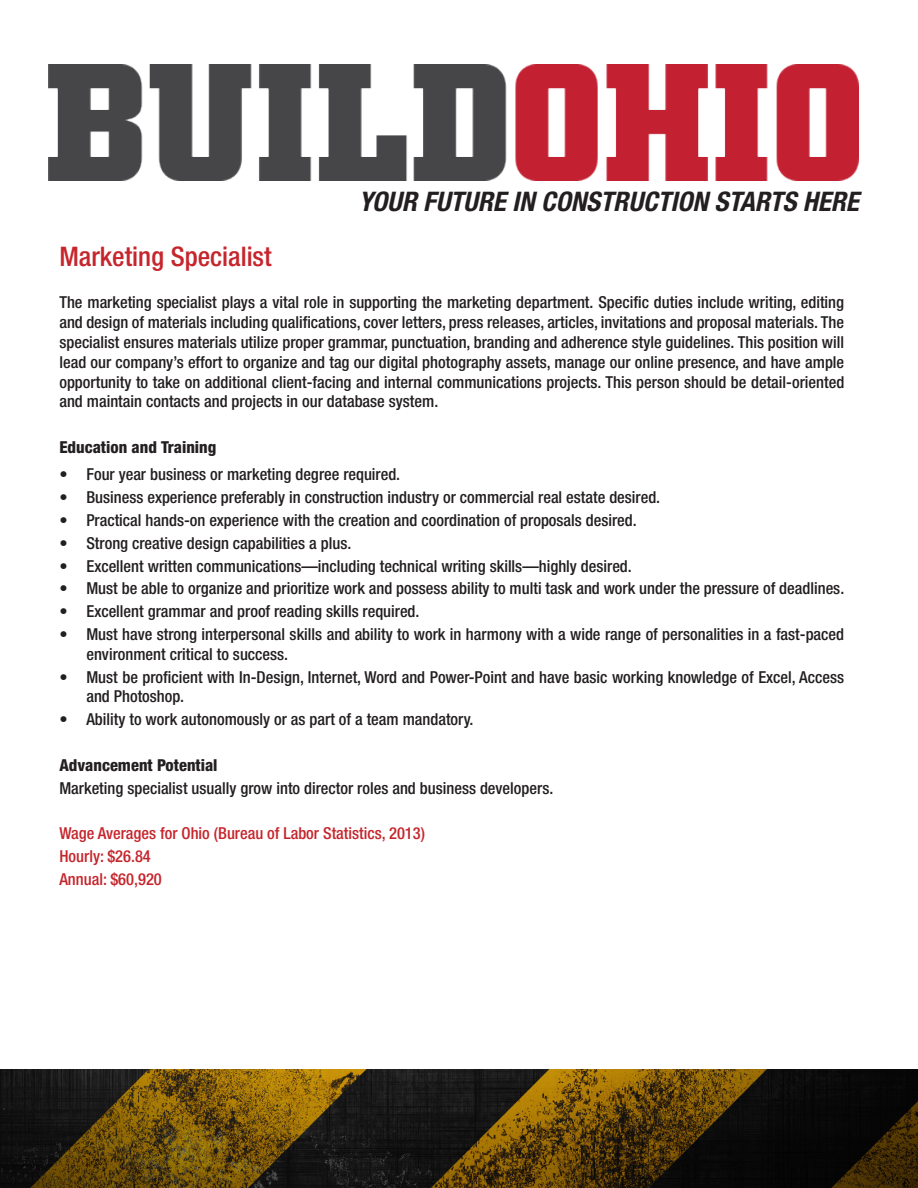
<style>
.page{position:relative;width:918px;height:1188px;background:#fff}
.page>*{position:absolute;margin:0;border:0;box-sizing:border-box;transform-origin:0 0}
.t1{font:italic 700 condensed 27px "Helvetica Neue LT Std";color:#231f20}
.t2{font:500 condensed 27px "Helvetica Neue LT Std";color:#c6252c}
.t3{font:500 condensed 16.5px/19.8px "Helvetica Neue LT Std";color:#231f20}
.t4{font:500 condensed 16.5px "Helvetica Neue LT Std";color:#c6252c}
.t5{font:800 condensed 16.5px "Helvetica Neue LT Std";color:#231f20}
</style>
<div class="page">
<img style="left:49px;top:65px;width:810px;height:116px">
<img style="left:0;top:1069px;width:918px;height:119px">
<p class="t1" style="left:359px;top:185px;width:502px">YOUR FUTURE IN CONSTRUCTION STARTS HERE</p>
<p class="t2" style="left:59px;top:240px;width:214px">Marketing Specialist</p>
<p class="t3" style="left:59px;top:293px;width:786px;text-align:justify">The marketing specialist plays a vital role in supporting the marketing department. Specific duties include writing, editing and design of materials including qualifications, cover letters, press releases, articles, invitations and proposal materials. The specialist ensures materials utilize proper grammar, punctuation, branding and adherence style guidelines. This position will lead our company’s effort to organize and tag our digital photography assets, manage our online presence, and have ample opportunity to take on additional client-facing and internal communications projects. This person should be detail-oriented and maintain contacts and projects in our database system.</p>
<p class="t5" style="left:59px;top:437px;width:158px">Education and Training</p>
<p class="t3" style="left:59px;top:464px;width:342px">• Four year business or marketing degree required.</p>
<p class="t3" style="left:59px;top:487px;width:602px">• Business experience preferably in construction industry or commercial real estate desired.</p>
<p class="t3" style="left:59px;top:510px;width:579px">• Practical hands-on experience with the creation and coordination of proposals desired.</p>
<p class="t3" style="left:59px;top:533px;width:293px">• Strong creative design capabilities a plus.</p>
<p class="t3" style="left:59px;top:556px;width:574px">• Excellent written communications—including technical writing skills—highly desired.</p>
<p class="t3" style="left:59px;top:578px;width:786px">• Must be able to organize and prioritize work and possess ability to multi task and work under the pressure of deadlines.</p>
<p class="t3" style="left:59px;top:601px;width:362px">• Excellent grammar and proof reading skills required.</p>
<p class="t3" style="left:86px;top:624px;width:759px;text-indent:-27px">• Must have strong interpersonal skills and ability to work in harmony with a wide range of personalities in a fast-paced environment critical to success.</p>
<p class="t3" style="left:86px;top:667px;width:759px;text-indent:-27px">• Must be proficient with In-Design, Internet, Word and Power-Point and have basic working knowledge of Excel, Access and Photoshop.</p>
<p class="t3" style="left:59px;top:709px;width:416px">• Ability to work autonomously or as part of a team mandatory.</p>
<p class="t5" style="left:59px;top:755px;width:160px">Advancement Potential</p>
<p class="t3" style="left:59px;top:778px;width:495px">Marketing specialist usually grow into director roles and business developers.</p>
<p class="t4" style="left:59px;top:823px;width:367px">Wage Averages for Ohio (Bureau of Labor Statistics, 2013)</p>
<p class="t4" style="left:59px;top:846px;width:93px">Hourly: $26.84</p>
<p class="t4" style="left:59px;top:869px;width:104px">Annual: $60,920</p>
</div>
